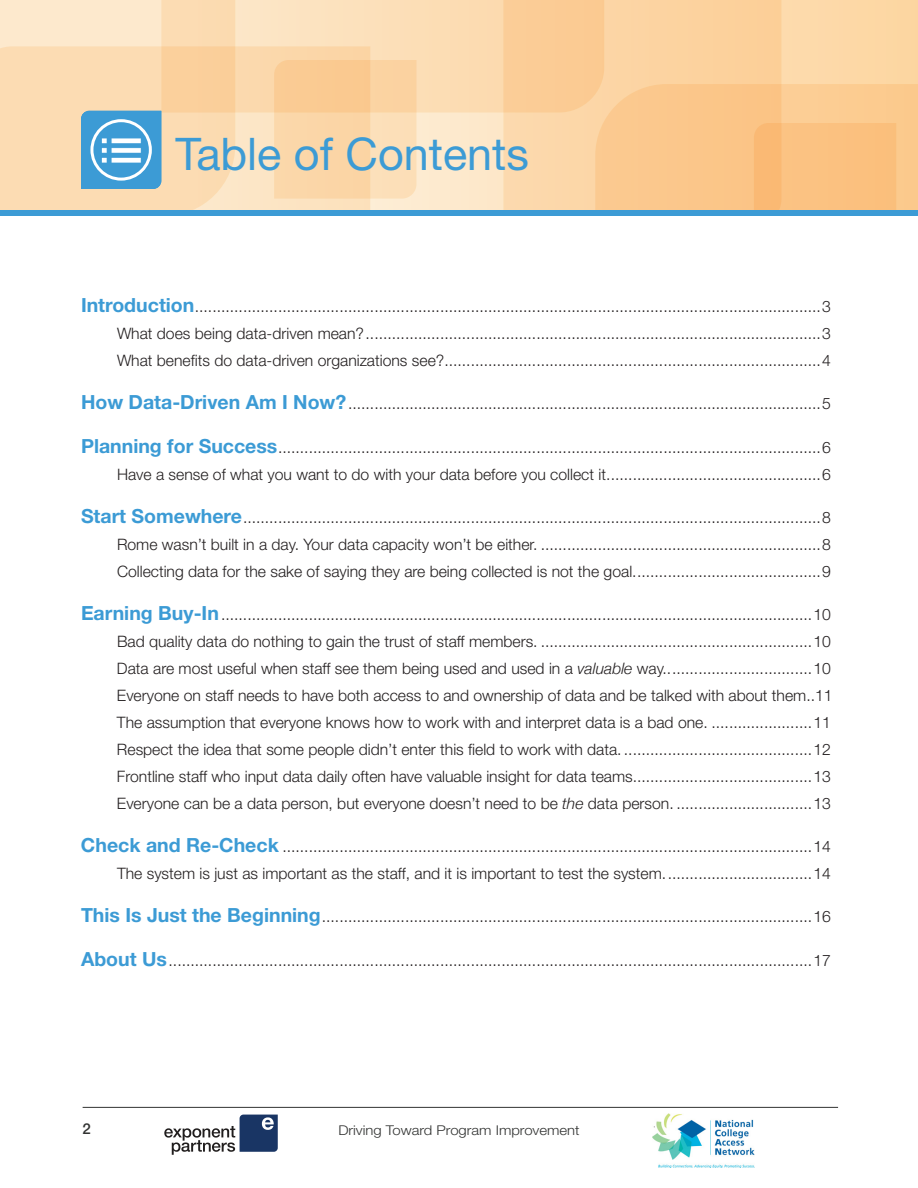
<style>
.page{position:relative;width:918px;height:1188px;background:#fff}
.page>*{position:absolute;margin:0;border:0;box-sizing:border-box;transform-origin:0 0}
.Page_Title{font:45px "Helvetica Neue";color:#3c9bd5}
.toc_2{font:300 15.75px "Helvetica Neue";color:#231f20}
.toc_1{font:300 15.75px "Helvetica Neue";color:#231f20}
.front_text{font:500 15px "Helvetica Neue";color:#323332}
.t1{font:300 13.5px "Helvetica Neue";color:#323332;scale:1.1 1}
.s1{font-weight:700;font-size:19.5px;color:#3c9bd5}
.s2{font-style:italic}
</style>
<div class="page">
<hr style="left:83px;top:1107px;width:755px;height:1px;background:#323332">
<svg style="left:164px;top:1115px;width:114px;height:40px"></svg>
<img style="left:652px;top:1114px;width:102px;height:54px">
<svg style="left:370px;top:0;width:548px;height:210px;background:#fcdfb7"></svg>
<div style="left:0;top:0;width:161px;height:46px;background:#fde9cd"></div>
<svg style="left:161px;top:0;width:342px;height:113px;background:#fbdeb7"></svg>
<svg style="left:0;top:46px;width:370px;height:164px;background:#fbdbb1"></svg>
<svg style="left:503px;top:0;width:278px;height:210px;background:#fbd19e"></svg>
<svg style="left:274px;top:60px;width:143px;height:139px;background:#fad4a4"></svg>
<svg style="left:595px;top:84px;width:323px;height:126px;background:#fbc588"></svg>
<div style="left:0;top:210px;width:918px;height:6px;background:#3c9bd5"></div>
<svg style="left:81px;top:111px;width:80px;height:78px;background:#49a1d7"></svg>
<img style="left:100px;top:134px;width:42px;height:31px">
<div style="left:90px;top:119px;width:62px;height:62px;border:3px solid #fff;border-radius:50%"></div>
<p class="Page_Title" style="left:176px;top:127px;width:355px">Table of Contents</p>
<p class="toc_1" style="left:81px;top:297px;width:751px"><span class="s1">Introduction</span>...............................................................................................................................................3</p>
<p class="toc_2" style="left:117px;top:324px;width:715px">What does being data-driven mean?........................................................................................................3</p>
<p class="toc_2" style="left:117px;top:351px;width:715px">What benefits do data-driven organizations see?......................................................................................4</p>
<p class="toc_1" style="left:81px;top:394px;width:751px"><span class="s1">How Data-Driven Am I Now?</span>............................................................................................................5</p>
<p class="toc_1" style="left:81px;top:437px;width:751px"><span class="s1">Planning for Success</span>............................................................................................................................6</p>
<p class="toc_2" style="left:117px;top:464px;width:715px">Have a sense of what you want to do with your data before you collect it.................................................6</p>
<p class="toc_1" style="left:81px;top:508px;width:751px"><span class="s1">Start Somewhere</span>....................................................................................................................................8</p>
<p class="toc_2" style="left:117px;top:535px;width:715px">Rome wasn’t built in a day. Your data capacity won’t be either. ................................................................8</p>
<p class="toc_2" style="left:117px;top:562px;width:715px">Collecting data for the sake of saying they are being collected is not the goal...........................................9</p>
<p class="toc_1" style="left:81px;top:605px;width:751px"><span class="s1">Earning Buy-In</span>.......................................................................................................................................10</p>
<p class="toc_2" style="left:117px;top:632px;width:715px">Bad quality data do nothing to gain the trust of staff members. ..............................................................10</p>
<p class="toc_2" style="left:117px;top:659px;width:716px">Data are most useful when staff see them being used and used in a <span class="s2">valuable</span> way..................................10</p>
<p class="toc_2" style="left:117px;top:686px;width:717px">Everyone on staff needs to have both access to and ownership of data and be talked with about them..11</p>
<p class="toc_2" style="left:117px;top:713px;width:716px">The assumption that everyone knows how to work with and interpret data is a bad one. .......................11</p>
<p class="toc_2" style="left:117px;top:740px;width:716px">Respect the idea that some people didn’t enter this field to work with data. ...........................................12</p>
<p class="toc_2" style="left:117px;top:767px;width:716px">Frontline staff who input data daily often have valuable insight for data teams.........................................13</p>
<p class="toc_2" style="left:117px;top:794px;width:716px">Everyone can be a data person, but everyone doesn’t need to be <span class="s2">the</span> data person. ...............................13</p>
<p class="toc_1" style="left:81px;top:837px;width:752px"><span class="s1">Check and Re-Check</span> .........................................................................................................................14</p>
<p class="toc_2" style="left:117px;top:864px;width:715px">The system is just as important as the staff, and it is important to test the system..................................14</p>
<p class="toc_1" style="left:81px;top:907px;width:751px"><span class="s1">This Is Just the Beginning</span>................................................................................................................16</p>
<p class="toc_1" style="left:81px;top:950px;width:751px"><span class="s1">About Us</span>...................................................................................................................................................17</p>
<p class="front_text" style="left:82px;top:1120px;width:10px">2</p>
<p class="t1" style="left:338px;top:1121px;width:221px">Driving Toward Program Improvement</p>
</div>
